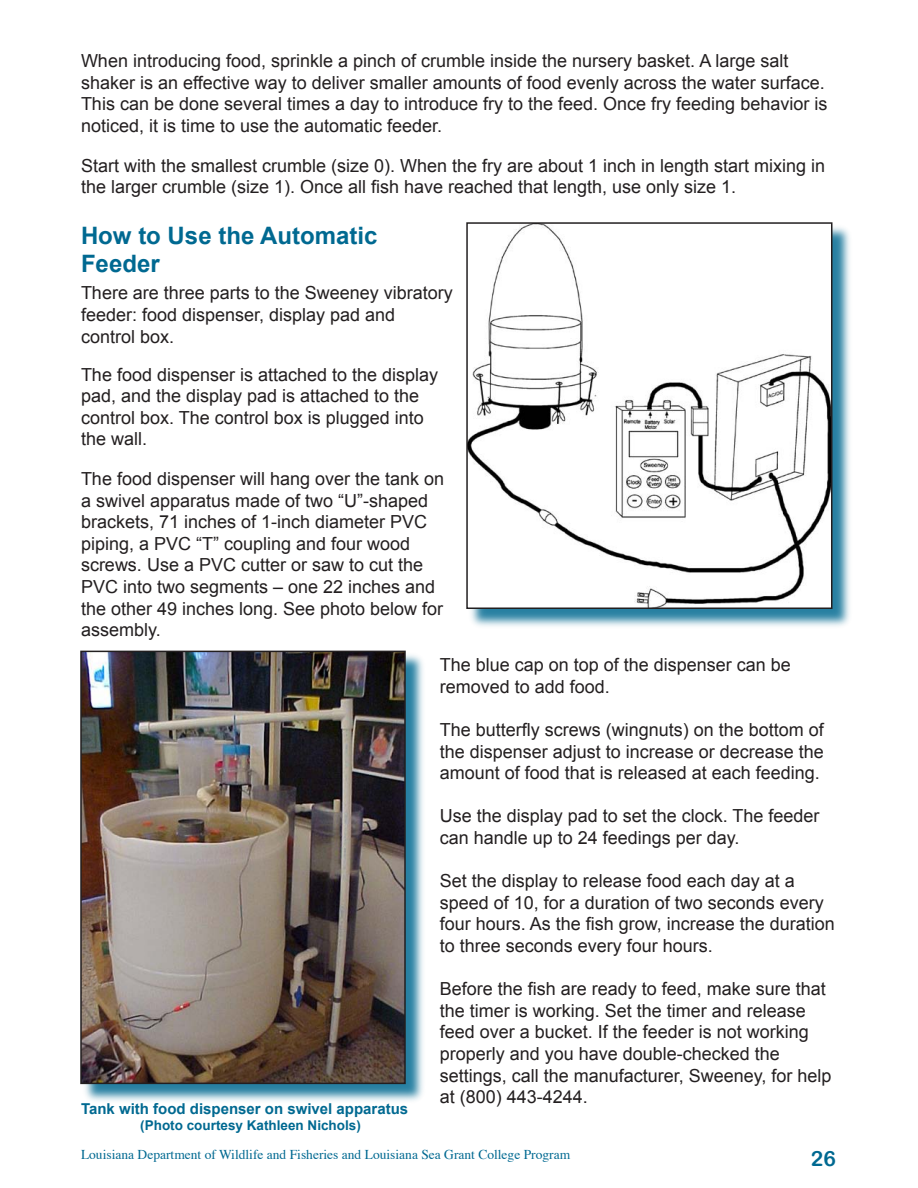
<style>
.page{position:relative;width:918px;height:1188px;background:#fff}
.page>*{position:absolute;margin:0;border:0;box-sizing:border-box;transform-origin:0 0}
.t1{font:700 24px/28.8px "Arial";color:#006991}
.t2{font:21px "Arial Rounded MT Bold";color:#006991}
.t3{font:18px/21.6px "Arial";color:#231f20}
.t4{font:700 15px "Arial";color:#006991}
.t5{font:13.5px "Times";color:#006991}
.t6{font:700 13.5px "Arial";color:#006991}
</style>
<div class="page">
<div style="left:467px;top:223px;width:386px;height:406px;background:#006991;opacity:.85"></div>
<img style="left:469px;top:225px;width:360px;height:381px">
<div style="left:466px;top:222px;width:366px;height:387px;border:2px solid #231f20"></div>
<div style="left:81px;top:651px;width:345px;height:453px;background:#006991;opacity:.85"></div>
<img style="left:83px;top:654px;width:320px;height:427px">
<div style="left:80px;top:651px;width:326px;height:433px;border:2px solid #231f20"></div>
<p class="t3" style="left:81px;top:50px;width:748px">When introducing food, sprinkle a pinch of crumble inside the nursery basket. A large salt shaker is an effective way to deliver smaller amounts of food evenly across the water surface.<br>This can be done several times a day to introduce fry to the feed. Once fry feeding behavior is noticed, it is time to use the automatic feeder.</p>
<p class="t3" style="left:81px;top:154px;width:746px">Start with the smallest crumble (size 0). When the fry are about 1 inch in length start mixing in the larger crumble (size 1). Once all fish have reached that length, use only size 1.</p>
<h1 class="t1" style="left:81px;top:221px;width:298px">How to Use the Automatic<br>Feeder</h1>
<p class="t3" style="left:81px;top:282px;width:373px">There are three parts to the Sweeney vibratory feeder: food dispenser, display pad and control box.</p>
<p class="t3" style="left:81px;top:363px;width:359px">The food dispenser is attached to the display pad, and the display pad is attached to the control box. The control box is plugged into the wall.</p>
<p class="t3" style="left:81px;top:468px;width:365px">The food dispenser will hang over the tank on a swivel apparatus made of two “U”-shaped brackets, 71 inches of 1-inch diameter PVC piping, a PVC “T” coupling and four wood screws. Use a PVC cutter or saw to cut the PVC into two segments – one 22 inches and the other 49 inches long. See photo below for assembly.</p>
<p class="t3" style="left:440px;top:654px;width:353px">The blue cap on top of the dispenser can be removed to add food.</p>
<p class="t3" style="left:440px;top:719px;width:386px;text-align:justify">The butterfly screws (wingnuts) on the bottom of the dispenser adjust to increase or decrease the amount of food that is released at each feeding.</p>
<p class="t3" style="left:440px;top:805px;width:381px">Use the display pad to set the clock. The feeder can handle up to 24 feedings per day.</p>
<p class="t3" style="left:440px;top:870px;width:397px">Set the display to release food each day at a speed of 10, for a duration of two seconds every four hours. As the fish grow, increase the duration to three seconds every four hours.</p>
<p class="t3" style="left:440px;top:978px;width:393px">Before the fish are ready to feed, make sure that the timer is working. Set the timer and release feed over a bucket. If the feeder is not working properly and you have double-checked the settings, call the manufacturer, Sweeney, for help at (800) 443-4244.</p>
<p class="t4" style="left:81px;top:1100px;width:329px">Tank with food dispenser on swivel apparatus</p>
<p class="t6" style="left:140px;top:1118px;width:222px">(Photo courtesy Kathleen Nichols)</p>
<p class="t5" style="left:81px;top:1146px;width:491px">Louisiana Department of Wildlife and Fisheries and Louisiana Sea Grant College Program</p>
<p class="t2" style="left:811px;top:1146px;width:26px">26</p>
</div>
